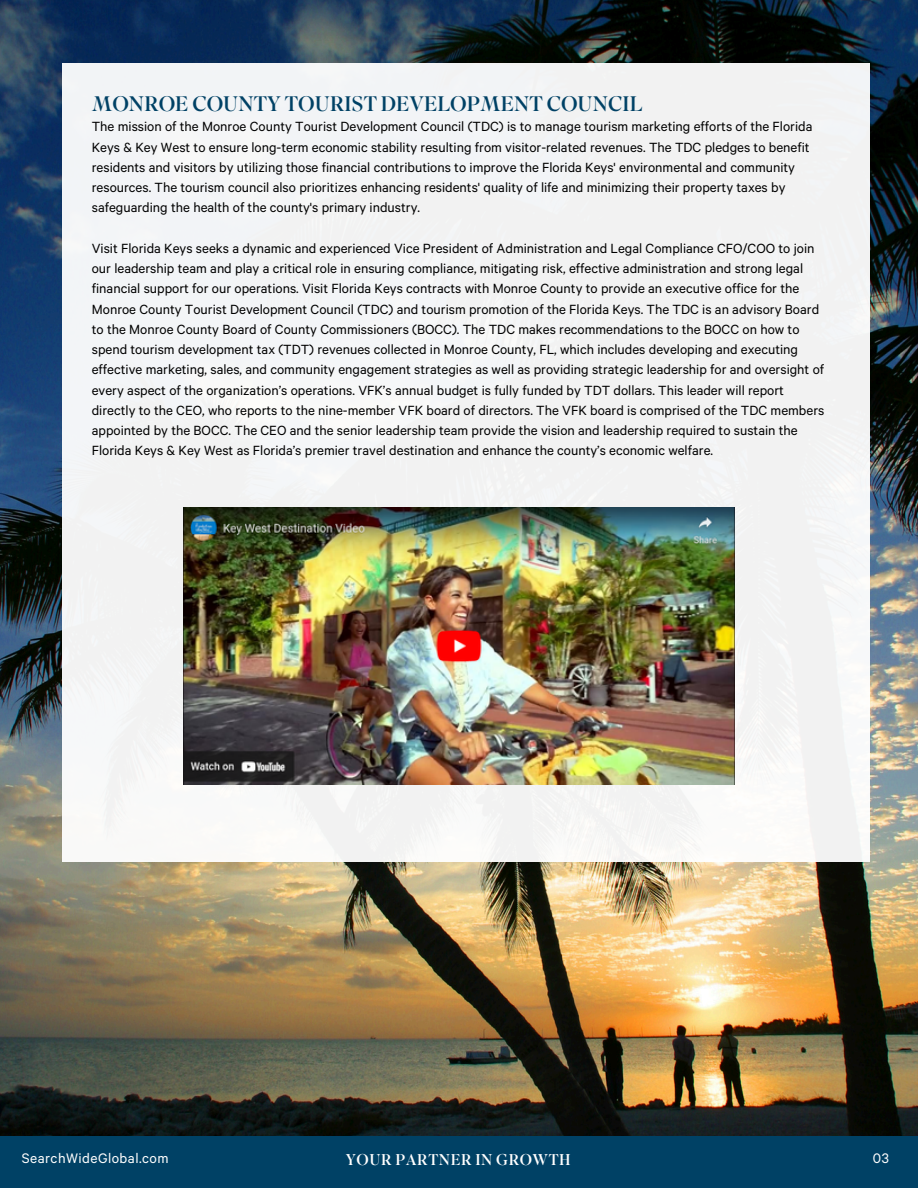
<style>
.page{position:relative;width:918px;height:1188px;background:#fff}
.page>*{position:absolute;margin:0;border:0;box-sizing:border-box;transform-origin:0 0}
.t1{font:21px "Superior Title";color:#004165}
.t2{font:15.6px "Calibre";letter-spacing:.03em;color:#fff}
.t3{font:15.6px "Superior Title";letter-spacing:.03em;color:#fff}
.t4{font:15px/20.2px "Calibre";color:#000}
</style>
<div class="page">
<img style="left:0;top:0;width:918px;height:1136px">
<div style="left:0;top:1136px;width:918px;height:52px;background:#004165"></div>
<div style="left:62px;top:64px;width:808px;height:798px;background:#f2f3f4"></div>
<img style="left:184px;top:507px;width:550px;height:278px">
<p class="t1" style="left:92px;top:90px;width:552px">MONROE COUNTY TOURIST DEVELOPMENT COUNCIL</p>
<h1 class="t4" style="left:92px;top:117px;width:722px">The mission of the Monroe County Tourist Development Council (TDC) is to manage tourism marketing efforts of the Florida Keys &amp; Key West to ensure long-term economic stability resulting from visitor-related revenues. The TDC pledges to benefit residents and visitors by utilizing those financial contributions to improve the Florida Keys' environmental and community resources. The tourism council also prioritizes enhancing residents' quality of life and minimizing their property taxes by safeguarding the health of the county's primary industry.</h1>
<p class="t4" style="left:92px;top:239px;width:734px">Visit Florida Keys seeks a dynamic and experienced Vice President of Administration and Legal Compliance CFO/COO to join our leadership team and play a critical role in ensuring compliance, mitigating risk, effective administration and strong legal financial support for our operations. Visit Florida Keys contracts with Monroe County to provide an executive office for the Monroe County Tourist Development Council (TDC) and tourism promotion of the Florida Keys. The TDC is an advisory Board to the Monroe County Board of County Commissioners (BOCC). The TDC makes recommendations to the BOCC on how to spend tourism development tax (TDT) revenues collected in Monroe County, FL, which includes developing and executing effective marketing, sales, and community engagement strategies as well as providing strategic leadership for and oversight of every aspect of the organization’s operations. VFK’s annual budget is fully funded by TDT dollars. This leader will report directly to the CEO, who reports to the nine-member VFK board of directors. The VFK board is comprised of the TDC members appointed by the BOCC. The CEO and the senior leadership team provide the vision and leadership required to sustain the Florida Keys &amp; Key West as Florida’s premier travel destination and enhance the county’s economic welfare.</p>
<p class="t2" style="left:22px;top:1151px;width:148px">SearchWideGlobal.com</p>
<p class="t3" style="left:346px;top:1150px;width:226px">YOUR PARTNER IN GROWTH</p>
<p class="t2" style="left:873px;top:1151px;width:17px">03</p>
</div>
